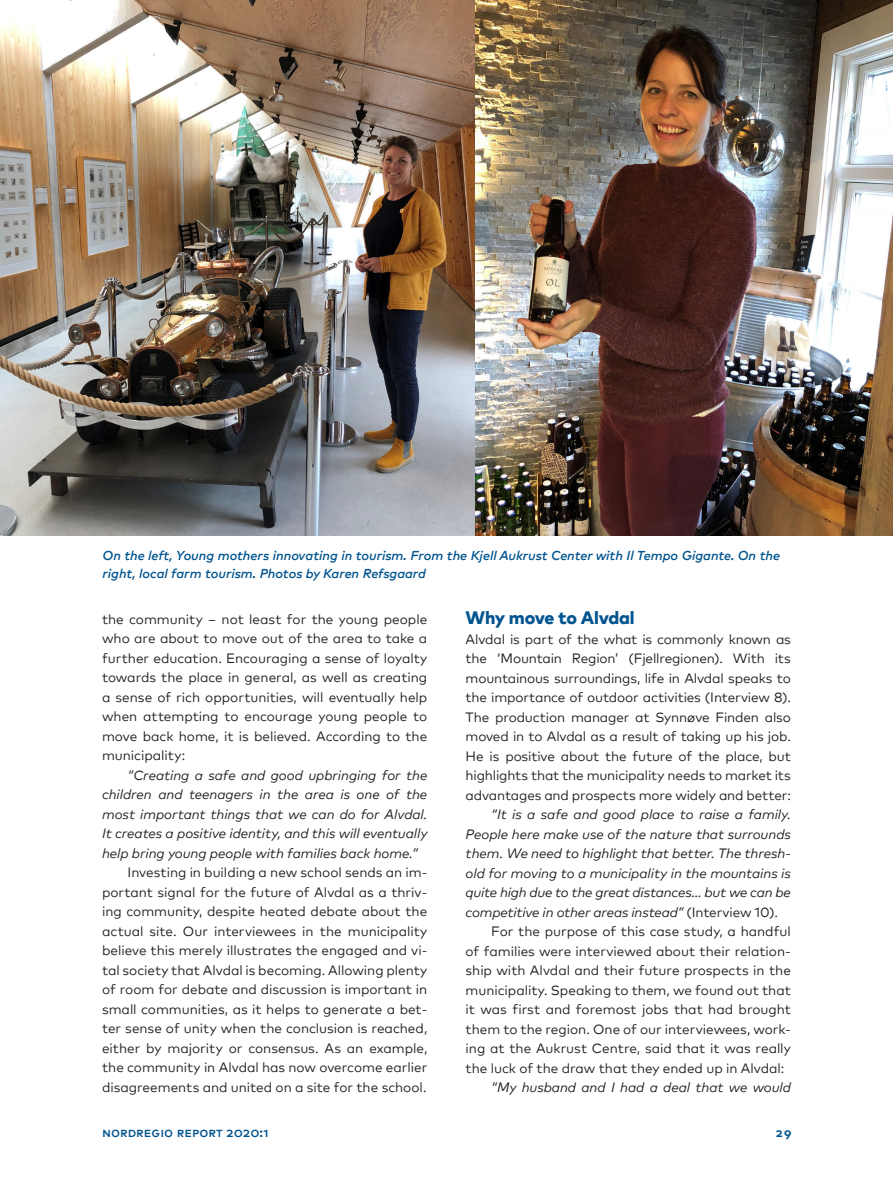
<style>
.page{position:relative;width:893px;height:1191px;background:#fff}
.page>*{position:absolute;margin:0;border:0;box-sizing:border-box;transform-origin:0 0}
.t1{font:800 18px "Mark Pro";letter-spacing:-.01em;color:#00548f}
.t2{font:13.5px/19.5px "Mark Pro";color:#231f20;text-align:justify}
.t3{font:italic 13.5px/19.5px "Mark Pro";letter-spacing:-.005em;color:#231f20;text-align:justify}
.t4{font:500 13.5px "Mark Sc Offc Pro";color:#00548f}
.t5{font:italic 500 12.9px/17.1px "Mark Pro";color:#00548f}
.t6{font:700 12.45px "Mark Sc Offc Pro";color:#00548f}
.s1{font-style:normal}
</style>
<div class="page">
<img style="left:1px;top:0;width:892px;height:536px">
<p class="t5" style="left:103px;top:546px;width:679px">On the left, Young mothers innovating in tourism. From the Kjell Aukrust Center with Il Tempo Gigante. On the right, local farm tourism. Photos by Karen Refsgaard</p>
<p class="t2" style="left:102px;top:608px;width:327px">the community – not least for the young people who are about to move out of the area to take a further education. Encouraging a sense of loyalty towards the place in general, as well as creating a sense of rich opportunities, will eventually help when attempting to encourage young people to move back home, it is believed. According to the municipality:</p>
<p class="t3" style="left:102px;top:764px;width:327px;text-indent:26px">“Creating a safe and good upbringing for the children and teenagers in the area is one of the most important things that we can do for Alvdal.<br>It creates a positive identity, and this will eventually help bring young people with families back home.”</p>
<p class="t2" style="left:102px;top:861px;width:327px;text-indent:26px">Investing in building a new school sends an im&shy;portant signal for the future of Alvdal as a thriv&shy;ing community, despite heated debate about the actual site. Our interviewees in the municipality believe this merely illustrates the engaged and vi&shy;tal society that Alvdal is becoming. Allowing plenty of room for debate and discussion is important in small communities, as it helps to generate a bet&shy;ter sense of unity when the conclusion is reached, either by majority or consensus. As an example, the community in Alvdal has now overcome earlier disagreements and united on a site for the school.</p>
<h1 class="t1" style="left:466px;top:604px;width:171px">Why move to Alvdal</h1>
<p class="t2" style="left:466px;top:628px;width:327px">Alvdal is part of the what is commonly known as the ‘Mountain Region’ (Fjellregionen). With its mountainous surroundings, life in Alvdal speaks to the importance of outdoor activities (Interview 8).<br>The production manager at Synnøve Finden also moved in to Alvdal as a result of taking up his job.<br>He is positive about the future of the place, but highlights that the municipality needs to market its advantages and prospects more widely and better:</p>
<p class="t3" style="left:491px;top:803px;width:301px">“It is a safe and good place to raise a family.</p>
<p class="t3" style="left:466px;top:823px;width:327px">People here make use of the nature that surrounds</p>
<p class="t3" style="left:466px;top:842px;width:327px">them. We need to highlight that better. The thresh-</p>
<p class="t3" style="left:466px;top:862px;width:327px">old for moving to a municipality in the mountains is</p>
<p class="t3" style="left:466px;top:881px;width:327px">quite high due to the great distances… but we can be</p>
<p class="t3" style="left:466px;top:901px;width:314px">competitive in other areas instead” <span class="s1">(Interview 10).</span></p>
<p class="t2" style="left:491px;top:920px;width:301px">For the purpose of this case study, a handful</p>
<p class="t2" style="left:466px;top:940px;width:327px">of families were interviewed about their relation-</p>
<p class="t2" style="left:466px;top:959px;width:327px">ship with Alvdal and their future prospects in the</p>
<p class="t2" style="left:466px;top:979px;width:327px">municipality. Speaking to them, we found out that</p>
<p class="t2" style="left:466px;top:998px;width:327px">it was first and foremost jobs that had brought</p>
<p class="t2" style="left:466px;top:1018px;width:327px">them to the region. One of our interviewees, work-</p>
<p class="t2" style="left:466px;top:1037px;width:327px">ing at the Aukrust Centre, said that it was really</p>
<p class="t2" style="left:466px;top:1057px;width:320px">the luck of the draw that they ended up in Alvdal:</p>
<p class="t3" style="left:491px;top:1076px;width:301px">“My husband and I had a deal that we would</p>
<p class="t4" style="left:102px;top:1121px;width:168px">nordregio report 2020:1</p>
<p class="t6" style="left:776px;top:1122px;width:17px">29</p>
</div>
